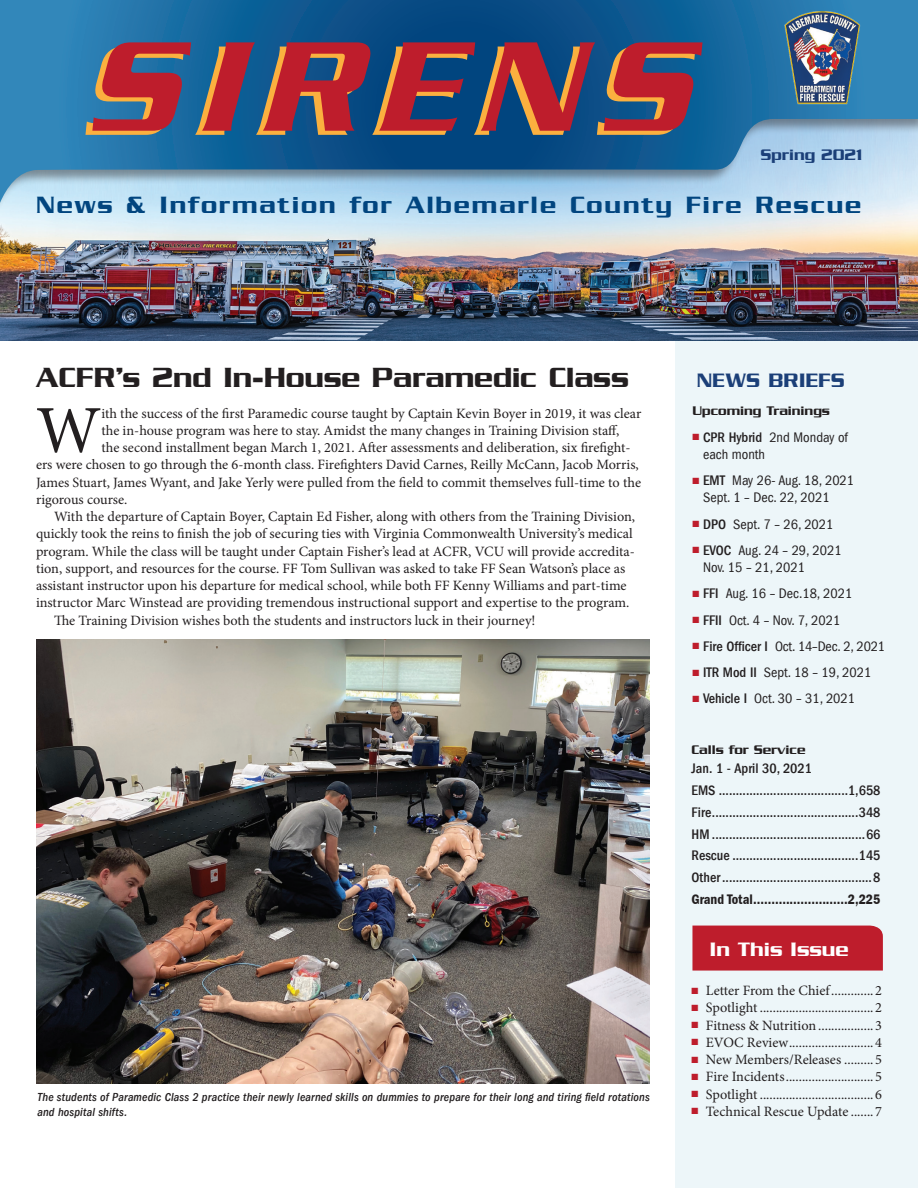
<style>
.page{position:relative;width:918px;height:1188px;background:#fff}
.page>*{position:absolute;margin:0;border:0;box-sizing:border-box;transform-origin:0 0}
.t1{font:italic 500 138px "Serpentine";color:#fbb03f}
.Body_text_Drop_Cap{font:67.35px "Minion Pro";color:#231f20}
.Feature_Headline{font:500 30px "Serpentine";color:#231f20}
.Body_text_2nd_P{font:500 25.5px "Serpentine";letter-spacing:.075em;color:#01457f}
.t2{font:500 21px "Serpentine";color:#fff}
.Sidebar_Head{font:500 21px "Serpentine";letter-spacing:.01em;color:#1b3f78}
.Event{font:500 16.5px "Serpentine";color:#1b3f78}
.Body_Text_indent{font:14.25px/17.2px "Minion Pro";color:#231f20}
.Body_text_Drop_Cap-2{font:14.25px "Minion Pro";letter-spacing:-.005em;color:#231f20}
.NewsBrief_body_no_in{font:condensed 14.25px/17.2px "Franklin Gothic";color:#231f20}
.Stats{font:500 condensed 14.25px "Franklin Gothic";color:#231f20}
.Event-2{font:500 condensed 14.25px "Franklin Gothic";color:#231f20}
.Stats-2{font:600 condensed 14.25px "Franklin Gothic";color:#231f20}
.NewsBrief_head{font:500 13.5px "Serpentine";color:#231f20}
.t3{font:italic 500 condensed 12px/15px "Franklin Gothic";letter-spacing:.01em;color:#231f20}
.s1{color:#be1d2c}
.s2{font-weight:500}
</style>
<div class="page">
<div style="left:675px;top:337px;width:243px;height:851px;background:#edf6f9"></div>
<div style="left:692px;top:926px;width:191px;height:45px;background:#be1d2c"></div>
<img style="left:0;top:241px;width:918px;height:99px">
<div style="left:0;top:0;width:918px;height:241px;background:#231f20;opacity:.45"></div>
<svg style="left:0;top:0;width:918px;height:203px;background:#3477a7"></svg>
<img style="left:783px;top:9px;width:79px;height:97px">
<img style="left:36px;top:639px;width:613px;height:444px">
<p class="t1" style="left:77px;top:13px;width:646px">SIRENS</p>
<p class="Event" style="left:760px;top:146px;width:104px">Spring 2021</p>
<p class="Body_text_2nd_P" style="left:36px;top:190px;width:827px">News &amp; Information for Albemarle County Fire Rescue</p>
<p class="Feature_Headline" style="left:36px;top:360px;width:594px">ACFR’s 2nd In-House Paramedic Class</p>
<p class="Sidebar_Head" style="left:697px;top:368px;width:149px">NEWS BRIEFS</p>
<p class="Body_text_Drop_Cap" style="left:36px;top:385px;width:67px">W</p>
<p class="Body_text_Drop_Cap-2" style="left:101px;top:403px;width:542px">ith the success of the first Paramedic course taught by Captain Kevin Boyer in 2019, it was clear</p>
<p class="NewsBrief_head" style="left:692px;top:404px;width:139px">Upcoming Trainings</p>
<p class="NewsBrief_body_no_in" style="left:703px;top:428px;width:146px;text-indent:-11px"><span class="s1">■</span> <span class="s2">CPR Hybrid</span> 2nd Monday of each month</p>
<p class="NewsBrief_body_no_in" style="left:703px;top:472px;width:153px;text-indent:-11px"><span class="s1">■</span> <span class="s2">EMT</span> May 26- Aug. 18, 2021<br>Sept. 1 – Dec. 22, 2021</p>
<p class="NewsBrief_body_no_in" style="left:692px;top:515px;width:143px"><span class="s1">■</span> <span class="s2">DPO</span> Sept. 7 – 26, 2021</p>
<p class="NewsBrief_body_no_in" style="left:703px;top:542px;width:140px;text-indent:-11px"><span class="s1">■</span> <span class="s2">EVOC</span> Aug. 24 – 29, 2021<br>Nov. 15 – 21, 2021</p>
<p class="NewsBrief_body_no_in" style="left:692px;top:585px;width:161px"><span class="s1">■</span> <span class="s2">FFI</span> Aug. 16 – Dec.18, 2021</p>
<p class="NewsBrief_body_no_in" style="left:692px;top:611px;width:149px"><span class="s1">■</span> <span class="s2">FFII</span> Oct. 4 – Nov. 7, 2021</p>
<p class="NewsBrief_body_no_in" style="left:692px;top:638px;width:194px"><span class="s1">■</span> <span class="s2">Fire Officer I</span> Oct. 14–Dec. 2, 2021</p>
<p class="NewsBrief_body_no_in" style="left:692px;top:664px;width:180px"><span class="s1">■</span> <span class="s2">ITR Mod II</span> Sept. 18 – 19, 2021</p>
<p class="NewsBrief_body_no_in" style="left:692px;top:690px;width:164px"><span class="s1">■</span> <span class="s2">Vehicle I</span> Oct. 30 – 31, 2021</p>
<p class="NewsBrief_head" style="left:692px;top:742px;width:116px">Calls for Service</p>
<p class="Event-2" style="left:692px;top:761px;width:122px">Jan. 1 - April 30, 2021</p>
<p class="Event-2" style="left:692px;top:782px;width:190px">EMS ......................................1,658</p>
<p class="Stats" style="left:692px;top:804px;width:190px">Fire...........................................348</p>
<p class="Stats" style="left:692px;top:826px;width:190px">HM .............................................66</p>
<p class="Stats" style="left:692px;top:848px;width:190px">Rescue .....................................145</p>
<p class="Stats" style="left:692px;top:869px;width:190px">Other ............................................8</p>
<p class="Stats-2" style="left:692px;top:891px;width:190px">Grand Total..........................2,225</p>
<p class="Body_text_Drop_Cap-2" style="left:101px;top:421px;width:520px">the in-house program was here to stay. Amidst the many changes in Training Division staff,</p>
<p class="Body_text_Drop_Cap-2" style="left:101px;top:438px;width:531px">the second installment began March 1, 2021. After assessments and deliberation, six firefight-</p>
<p class="Body_text_Drop_Cap-2" style="left:36px;top:455px;width:604px">ers were chosen to go through the 6-month class. Firefighters David Carnes, Reilly McCann, Jacob Morris,</p>
<p class="Body_text_Drop_Cap-2" style="left:36px;top:472px;width:607px">James Stuart, James Wyant, and Jake Yerly were pulled from the field to commit themselves full-time to the</p>
<p class="Body_text_Drop_Cap-2" style="left:36px;top:490px;width:93px">rigorous course.</p>
<p class="Body_Text_indent" style="left:36px;top:508px;width:601px;text-indent:18px">With the departure of Captain Boyer, Captain Ed Fisher, along with others from the Training Division, quickly took the reins to finish the job of securing ties with Virginia Commonwealth University’s medical program. While the class will be taught under Captain Fisher’s lead at ACFR, VCU will provide accredita&shy;tion, support, and resources for the course. FF Tom Sullivan was asked to take FF Sean Watson’s place as assistant instructor upon his departure for medical school, while both FF Kenny Williams and part-time instructor Marc Winstead are providing tremendous instructional support and expertise to the program.</p>
<p class="Body_Text_indent" style="left:54px;top:611px;width:483px">The Training Division wishes both the students and instructors luck in their journey!</p>
<p class="t3" style="left:38px;top:1090px;width:614px">The students of Paramedic Class 2 practice their newly learned skills on dummies to prepare for their long and tiring field rotations and hospital shifts.</p>
<p class="t2" style="left:710px;top:938px;width:141px">In This Issue</p>
<p class="Body_Text_indent" style="left:692px;top:982px;width:192px"><span class="s1">■</span> Letter From the Chief............. 2</p>
<p class="Body_Text_indent" style="left:692px;top:999px;width:192px"><span class="s1">■</span> Spotlight ................................... 2</p>
<p class="Body_Text_indent" style="left:692px;top:1016px;width:192px"><span class="s1">■</span> Fitness &amp; Nutrition................. 3</p>
<p class="Body_Text_indent" style="left:692px;top:1034px;width:192px"><span class="s1">■</span> EVOC Review.......................... 4</p>
<p class="Body_Text_indent" style="left:692px;top:1051px;width:192px"><span class="s1">■</span> New Members/Releases ......... 5</p>
<p class="Body_Text_indent" style="left:692px;top:1068px;width:192px"><span class="s1">■</span> Fire Incidents........................... 5</p>
<p class="Body_Text_indent" style="left:692px;top:1085px;width:192px"><span class="s1">■</span> Spotlight ................................... 6</p>
<p class="Body_Text_indent" style="left:692px;top:1103px;width:192px"><span class="s1">■</span> Technical Rescue Update ....... 7</p>
</div>
